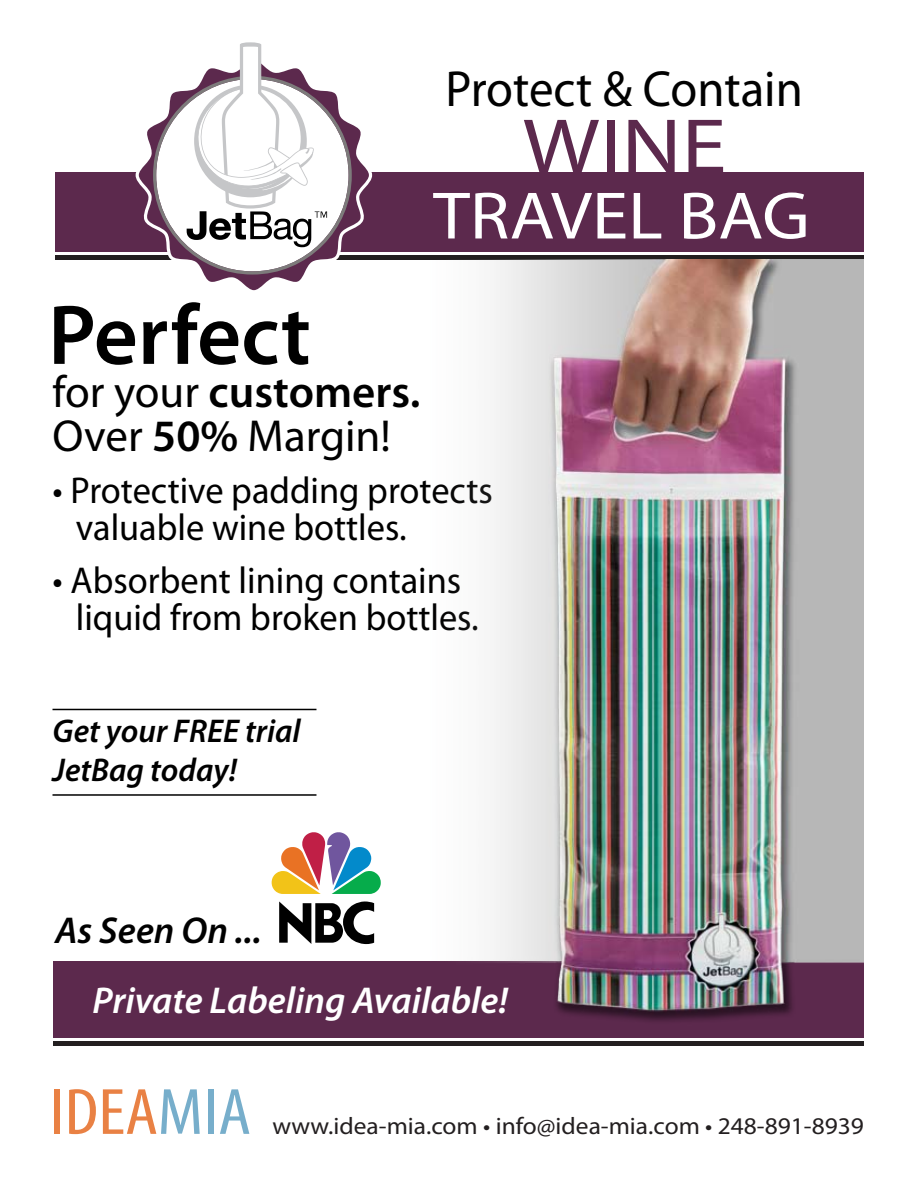
<style>
.page{position:relative;width:918px;height:1188px;background:#fff}
.page>*{position:absolute;margin:0;border:0;box-sizing:border-box;transform-origin:0 0}
.t1{font:600 85.5px "Myriad Pro";color:#000}
.t2{font:78px "Myriad Pro";color:#5c294d;scale:1.17 1}
.t3{font:67.5px "Myriad Pro";color:#fff;scale:1.09 1}
.t4{font:condensed 66px "Myriad Pro";color:#e98144;scale:1.15 1}
.t5{font:51px "Myriad Pro";color:#010101;scale:.96 1}
.t6{font:45px/43.5px "Myriad Pro";color:#000}
.t7{font:37.5px/37.5px "Myriad Pro";color:#000}
.t8{font:italic 600 37.5px "Myriad Pro";color:#fff}
.t9{font:italic 600 37.5px "Myriad Pro";letter-spacing:.005em;color:#000}
.t10{font:italic 600 33px/39px "Myriad Pro";color:#000}
.t11{font:24px "Myriad Pro";color:#231f20;scale:1.06 1}
.s1{font-weight:600}
.s2{color:#77aecb}
</style>
<div class="page">
<div style="left:55px;top:172px;width:809px;height:80px;background:#5c294d"></div>
<div style="left:54px;top:961px;width:810px;height:77px;background:#5c294d"></div>
<hr style="left:54px;top:1042px;width:810px;height:4px;background:#231f20">
<svg style="left:271px;top:832px;width:110px;height:112px"></svg>
<hr style="left:52px;top:709px;width:264px;height:1px;background:#000">
<hr style="left:52px;top:794px;width:264px;height:2px;background:#000">
<hr style="left:55px;top:256px;width:809px;height:4px;background:#231f20">
<img style="left:469px;top:259px;width:395px;height:762px">
<svg style="left:139px;top:124px;width:230px;height:166px"></svg>
<svg style="left:153px;top:42px;width:199px;height:233px"></svg>
<h3 class="t5" style="left:446px;top:58px;width:374px">Protect &amp; Contain</h3>
<h2 class="t2" style="left:523px;top:98px;width:176px">WINE</h2>
<h3 class="t3" style="left:433px;top:174px;width:347px">TRAVEL BAG</h3>
<h1 class="t1" style="left:48px;top:281px;width:264px">Perfect</h1>
<p class="t6" style="left:53px;top:370px;width:369px">for your <span class="s1">customers.<br></span>Over <span class="s1">50%</span> Margin!</p>
<p class="t7" style="left:76px;top:471px;width:419px;text-indent:-23px">• Protective padding protects valuable wine bottles.</p>
<p class="t7" style="left:76px;top:561px;width:404px;text-indent:-23px">• Absorbent lining contains liquid from broken bottles.</p>
<p class="t10" style="left:53px;top:711px;width:249px">Get your FREE trial<br>JetBag today!</p>
<p class="t9" style="left:55px;top:906px;width:208px">As Seen On ...</p>
<p class="t8" style="left:93px;top:977px;width:417px">Private Labeling Available!</p>
<h3 class="t4" style="left:49px;top:1072px;width:177px">IDEA<span class="s2">MIA</span></h3>
<p class="t11" style="left:272px;top:1111px;width:560px">www.idea-mia.com • info@idea-mia.com • 248-891-8939</p>
</div>
